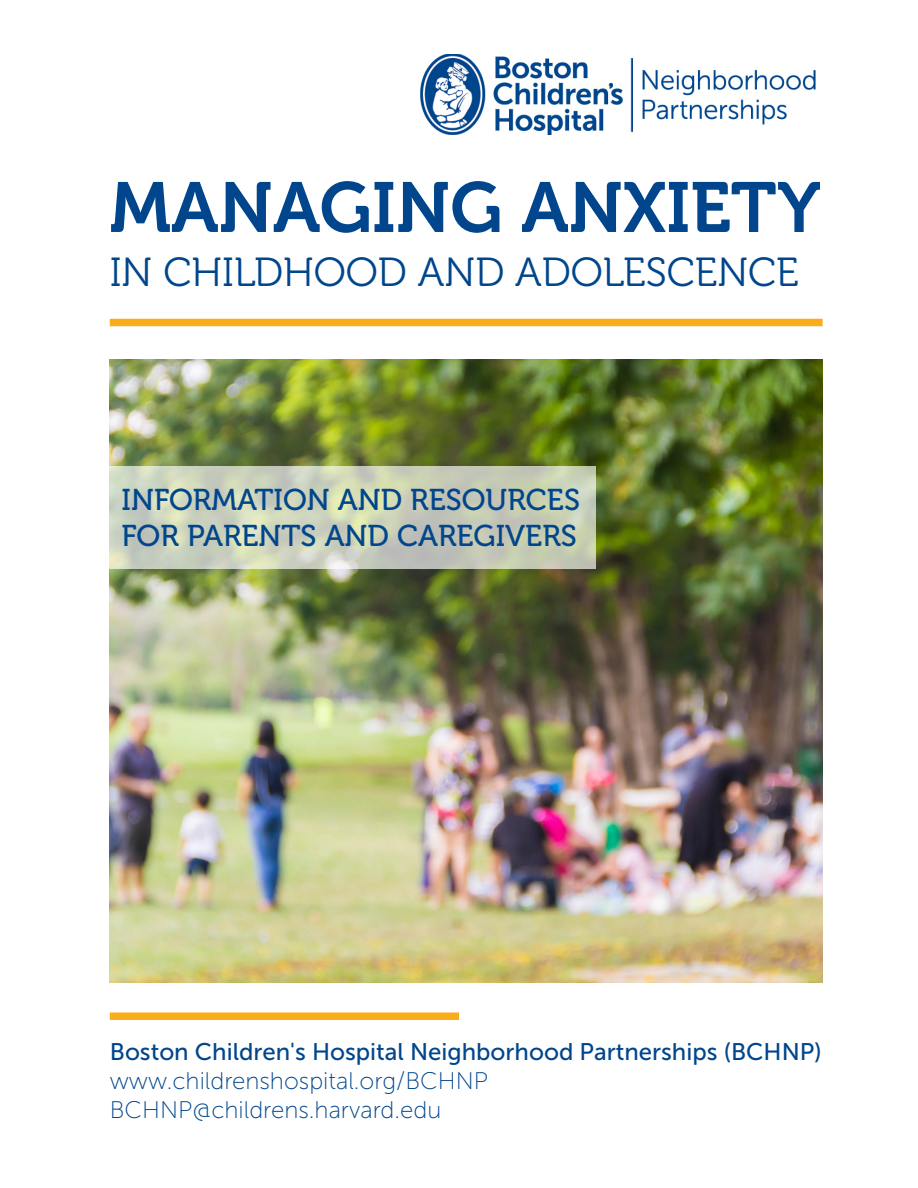
<style>
.page{position:relative;width:918px;height:1188px;background:#fff}
.page>*{position:absolute;margin:0;border:0;box-sizing:border-box;transform-origin:0 0}
.t1{font:70.5px "Museo 700";color:#01468c}
.t2{font:40.5px "Museo 300";color:#01468c}
.t3{font:30px "Museo 500";color:#01468c}
.t4{font:24px "Museo Sans 100";color:#01468c}
.t5{font:24px "Museo Sans 500";color:#01468c}
</style>
<div class="page">
<img style="left:110px;top:359px;width:713px;height:624px">
<img style="left:420px;top:54px;width:396px;height:81px">
<div style="left:110px;top:319px;width:713px;height:7px;background:#faad19"></div>
<div style="left:110px;top:1012px;width:349px;height:8px;background:#faad19"></div>
<svg style="left:110px;top:466px;width:486px;height:103px"></svg>
<p class="t1" style="left:110px;top:168px;width:712px">MANAGING ANXIETY</p>
<p class="t2" style="left:110px;top:250px;width:691px">IN CHILDHOOD AND ADOLESCENCE</p>
<p class="t3" style="left:122px;top:484px;width:460px">INFORMATION AND RESOURCES</p>
<p class="t3" style="left:122px;top:520px;width:457px">FOR PARENTS AND CAREGIVERS</p>
<p class="t5" style="left:110px;top:1039px;width:713px">Boston Children's Hospital Neighborhood Partnerships (BCHNP)</p>
<p class="t4" style="left:110px;top:1068px;width:380px">www.childrenshospital.org/BCHNP</p>
<p class="t4" style="left:110px;top:1097px;width:333px">BCHNP@childrens.harvard.edu</p>
</div>
